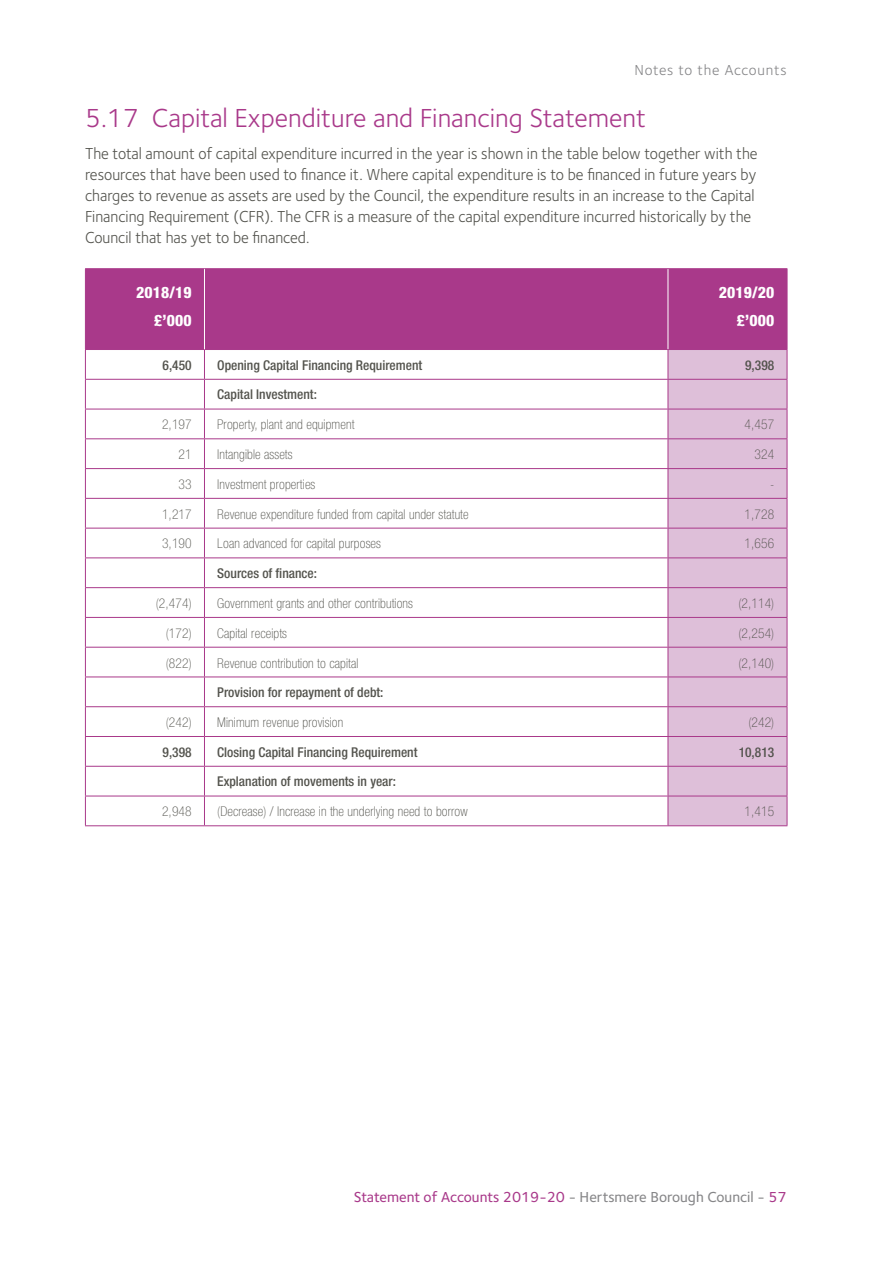
<style>
.page{position:relative;width:893px;height:1263px;background:#fff}
.page>*{position:absolute;margin:0;border:0;box-sizing:border-box;transform-origin:0 0}
.t1{font:27px "Foundry Sterling";color:#a9398a}
.t2{font:16.5px/21px "Foundry Sterling";color:#53534d;scale:.95 1}
.t3{font:800 condensed 15.75px/28px "Helvetica Neue";letter-spacing:.01em;color:#fff;text-align:right}
.t4{font:500 15px "Foundry Sterling";color:#a9398a}
.t5{font:15px "Foundry Sterling";letter-spacing:.05em;color:#868688}
.t6{font:100 condensed 13.5px "Helvetica Neue";letter-spacing:.01em;color:#53534d}
.t7{font:500 condensed 13.5px "Helvetica Neue";color:#53534d}
.s1{color:#868688}
</style>
<div class="page">
<div style="left:86px;top:269px;width:701px;height:80px;background:#a9398a"></div>
<svg style="left:86px;top:378px;width:118px;height:418px"></svg>
<svg style="left:205px;top:350px;width:463px;height:475px"></svg>
<div style="left:669px;top:350px;width:118px;height:475px;background:#debfd9"></div>
<hr style="left:85px;top:269px;width:1px;height:80px;background:#a9398a">
<hr style="left:787px;top:269px;width:1px;height:80px;background:#a9398a">
<hr style="left:85px;top:349px;width:119px;height:1px;background:#a9398a">
<hr style="left:204px;top:349px;width:464px;height:1px;background:#a9398a">
<hr style="left:668px;top:349px;width:119px;height:1px;background:#a9398a">
<hr style="left:85px;top:379px;width:119px;height:1px;background:#a9398a">
<hr style="left:204px;top:379px;width:464px;height:1px;background:#a9398a">
<hr style="left:668px;top:379px;width:119px;height:1px;background:#a9398a">
<hr style="left:85px;top:409px;width:119px;height:1px;background:#a9398a">
<hr style="left:204px;top:409px;width:464px;height:1px;background:#a9398a">
<hr style="left:668px;top:409px;width:119px;height:1px;background:#a9398a">
<hr style="left:85px;top:438px;width:119px;height:1px;background:#a9398a">
<hr style="left:204px;top:438px;width:464px;height:1px;background:#a9398a">
<hr style="left:668px;top:438px;width:119px;height:1px;background:#a9398a">
<hr style="left:85px;top:468px;width:119px;height:1px;background:#a9398a">
<hr style="left:204px;top:468px;width:464px;height:1px;background:#a9398a">
<hr style="left:668px;top:468px;width:119px;height:1px;background:#a9398a">
<hr style="left:85px;top:498px;width:119px;height:1px;background:#a9398a">
<hr style="left:204px;top:498px;width:464px;height:1px;background:#a9398a">
<hr style="left:668px;top:498px;width:119px;height:1px;background:#a9398a">
<hr style="left:85px;top:528px;width:119px;height:1px;background:#a9398a">
<hr style="left:204px;top:528px;width:464px;height:1px;background:#a9398a">
<hr style="left:668px;top:528px;width:119px;height:1px;background:#a9398a">
<hr style="left:85px;top:557px;width:119px;height:1px;background:#a9398a">
<hr style="left:204px;top:557px;width:464px;height:1px;background:#a9398a">
<hr style="left:668px;top:557px;width:119px;height:1px;background:#a9398a">
<hr style="left:85px;top:587px;width:119px;height:1px;background:#a9398a">
<hr style="left:204px;top:587px;width:464px;height:1px;background:#a9398a">
<hr style="left:668px;top:587px;width:119px;height:1px;background:#a9398a">
<hr style="left:85px;top:617px;width:119px;height:1px;background:#a9398a">
<svg style="left:85px;top:350px;width:1px;height:297px"></svg>
<hr style="left:204px;top:617px;width:464px;height:1px;background:#a9398a">
<svg style="left:204px;top:350px;width:1px;height:297px"></svg>
<hr style="left:668px;top:617px;width:119px;height:1px;background:#a9398a">
<svg style="left:668px;top:350px;width:1px;height:297px"></svg>
<svg style="left:787px;top:350px;width:1px;height:297px"></svg>
<hr style="left:85px;top:647px;width:119px;height:1px;background:#a9398a">
<hr style="left:85px;top:647px;width:1px;height:30px;background:#a9398a">
<hr style="left:204px;top:647px;width:464px;height:1px;background:#a9398a">
<hr style="left:204px;top:647px;width:1px;height:30px;background:#a9398a">
<hr style="left:668px;top:647px;width:119px;height:1px;background:#a9398a">
<hr style="left:668px;top:647px;width:1px;height:30px;background:#a9398a">
<hr style="left:787px;top:647px;width:1px;height:30px;background:#a9398a">
<hr style="left:85px;top:677px;width:119px;height:1px;background:#a9398a">
<hr style="left:204px;top:677px;width:464px;height:1px;background:#a9398a">
<hr style="left:668px;top:677px;width:119px;height:1px;background:#a9398a">
<hr style="left:85px;top:706px;width:119px;height:1px;background:#a9398a">
<hr style="left:204px;top:706px;width:464px;height:1px;background:#a9398a">
<hr style="left:668px;top:706px;width:119px;height:1px;background:#a9398a">
<hr style="left:85px;top:736px;width:119px;height:1px;background:#a9398a">
<hr style="left:204px;top:736px;width:464px;height:1px;background:#a9398a">
<hr style="left:668px;top:736px;width:119px;height:1px;background:#a9398a">
<hr style="left:85px;top:766px;width:119px;height:1px;background:#a9398a">
<hr style="left:204px;top:766px;width:464px;height:1px;background:#a9398a">
<hr style="left:668px;top:766px;width:119px;height:1px;background:#a9398a">
<hr style="left:85px;top:796px;width:119px;height:1px;background:#a9398a">
<svg style="left:85px;top:677px;width:1px;height:148px"></svg>
<hr style="left:204px;top:796px;width:464px;height:1px;background:#a9398a">
<svg style="left:204px;top:677px;width:1px;height:148px"></svg>
<hr style="left:668px;top:796px;width:119px;height:1px;background:#a9398a">
<svg style="left:668px;top:677px;width:1px;height:148px"></svg>
<svg style="left:787px;top:677px;width:1px;height:148px"></svg>
<hr style="left:85px;top:825px;width:119px;height:1px;background:#a9398a">
<hr style="left:204px;top:825px;width:464px;height:1px;background:#a9398a">
<hr style="left:668px;top:825px;width:119px;height:1px;background:#a9398a">
<hr style="left:85px;top:268px;width:119px;height:1px;background:#a9398a">
<hr style="left:204px;top:268px;width:464px;height:1px;background:#a9398a">
<hr style="left:668px;top:268px;width:119px;height:1px;background:#a9398a">
<hr style="left:204px;top:269px;width:1px;height:80px;background:#fff">
<hr style="left:668px;top:269px;width:1px;height:80px;background:#fff">
<p class="t5" style="left:634px;top:62px;width:154px">Notes to the Accounts</p>
<h1 class="t1" style="left:85px;top:103px;width:562px">5.17 Capital Expenditure and Financing Statement</h1>
<p class="t2" style="left:85px;top:143px;width:709px">The total amount of capital expenditure incurred in the year is shown in the table below together with the resources that have been used to finance it. Where capital expenditure is to be financed in future years by charges to revenue as assets are used by the Council, the expenditure results in an increase to the Capital Financing Requirement (CFR). The CFR is a measure of the capital expenditure incurred historically by the Council that has yet to be financed.</p>
<p class="t3" style="left:136px;top:279px;width:57px">2018/19 £’000</p>
<p class="t3" style="left:719px;top:279px;width:57px">2019/20 £’000</p>
<p class="t7" style="left:163px;top:357px;width:31px">6,450</p>
<p class="t7" style="left:217px;top:357px;width:207px">Opening Capital Financing Requirement</p>
<p class="t7" style="left:745px;top:357px;width:31px">9,398</p>
<p class="t7" style="left:217px;top:387px;width:101px">Capital Investment:</p>
<p class="t6" style="left:162px;top:417px;width:31px">2,197</p>
<p class="t6" style="left:217px;top:417px;width:139px">Property, plant and equipment</p>
<p class="t6" style="left:745px;top:417px;width:31px">4,457</p>
<p class="t6" style="left:179px;top:447px;width:15px">21</p>
<p class="t6" style="left:217px;top:447px;width:77px">Intangible assets</p>
<p class="t6" style="left:755px;top:447px;width:21px">324</p>
<p class="t6" style="left:179px;top:477px;width:15px">33</p>
<p class="t6" style="left:217px;top:477px;width:100px">Investment properties</p>
<p class="t6" style="left:770px;top:477px;width:6px">-</p>
<p class="t6" style="left:162px;top:506px;width:31px">1,217</p>
<p class="t6" style="left:217px;top:506px;width:253px">Revenue expenditure funded from capital under statute</p>
<p class="t6" style="left:745px;top:506px;width:31px">1,728</p>
<p class="t6" style="left:162px;top:536px;width:31px">3,190</p>
<p class="t6" style="left:217px;top:536px;width:165px">Loan advanced for capital purposes</p>
<p class="t6" style="left:745px;top:536px;width:31px">1,656</p>
<p class="t7" style="left:217px;top:565px;width:101px">Sources of finance:</p>
<p class="t6" style="left:156px;top:596px;width:37px">(2,474)</p>
<p class="t6" style="left:217px;top:596px;width:197px">Government grants and other contributions</p>
<p class="t6" style="left:738px;top:596px;width:37px">(2,114)</p>
<p class="t6" style="left:166px;top:625px;width:27px">(172)</p>
<p class="t6" style="left:217px;top:625px;width:71px">Capital receipts</p>
<p class="t6" style="left:738px;top:625px;width:37px">(2,254)</p>
<p class="t6" style="left:166px;top:655px;width:27px">(822)</p>
<p class="t6" style="left:217px;top:655px;width:143px">Revenue contribution to capital</p>
<p class="t6" style="left:738px;top:655px;width:37px">(2,140)</p>
<p class="t7" style="left:217px;top:684px;width:168px">Provision for repayment of debt:</p>
<p class="t6" style="left:166px;top:715px;width:27px">(242)</p>
<p class="t6" style="left:217px;top:715px;width:127px">Minimum revenue provision</p>
<p class="t6" style="left:748px;top:715px;width:27px">(242)</p>
<p class="t7" style="left:163px;top:744px;width:31px">9,398</p>
<p class="t7" style="left:217px;top:744px;width:202px">Closing Capital Financing Requirement</p>
<p class="t7" style="left:739px;top:744px;width:37px">10,813</p>
<p class="t7" style="left:217px;top:774px;width:180px">Explanation of movements in year:</p>
<p class="t6" style="left:162px;top:804px;width:31px">2,948</p>
<p class="t6" style="left:217px;top:804px;width:252px">(Decrease) / Increase in the underlying need to borrow</p>
<p class="t6" style="left:745px;top:804px;width:31px">1,415</p>
<p class="t4" style="left:354px;top:1188px;width:434px">Statement of Accounts 2019-20 <span class="s1">- Hertsmere Borough Council -</span> 57</p>
</div>
